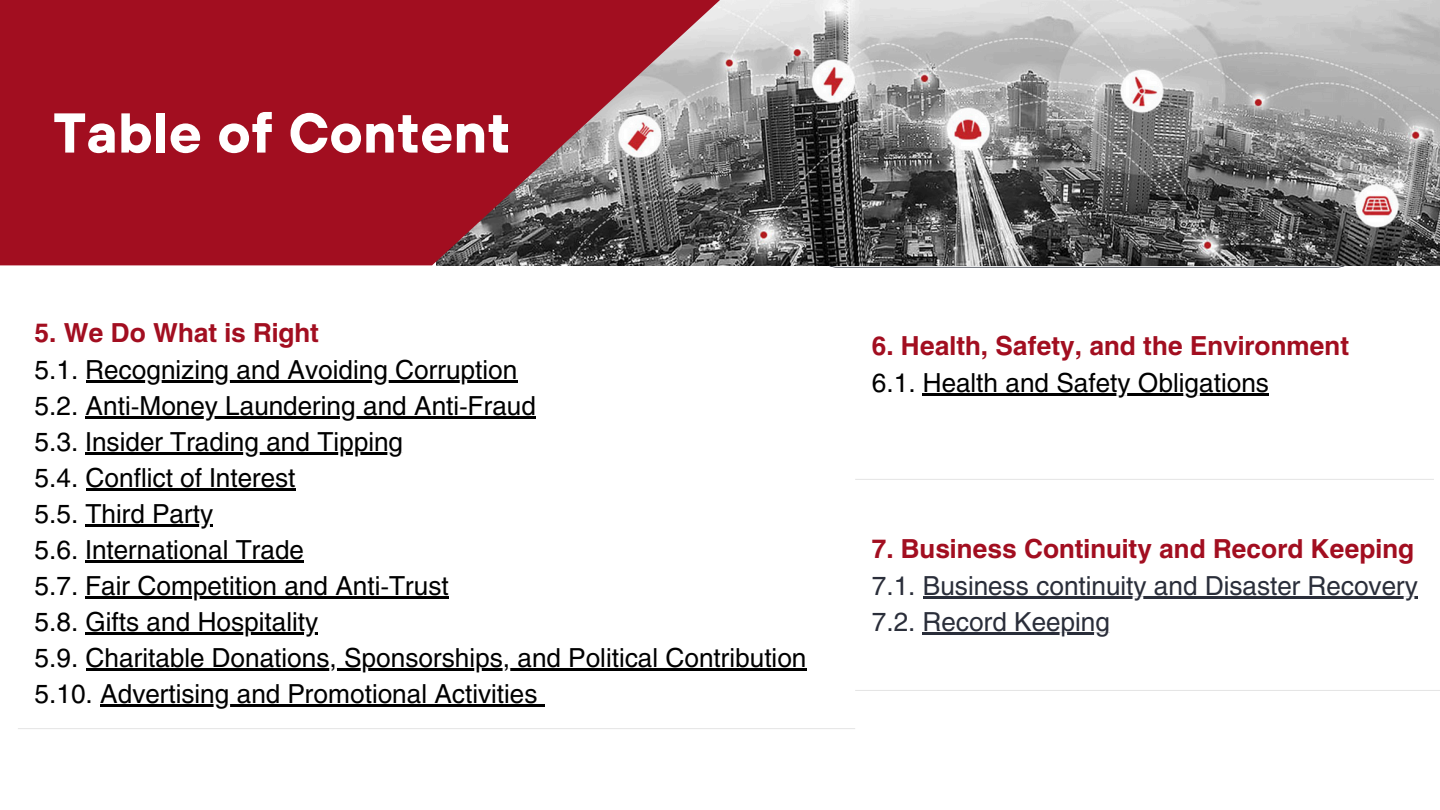
<style>
.page{position:relative;width:1440px;height:810px;background:#fff}
.page>*{position:absolute;margin:0;border:0;box-sizing:border-box;transform-origin:0 0}
.t1{font:700 56px "TT Hoves";color:#fff}
.t2{font:26px "Helios";color:#000}
.t3{font:700 26px "Helios";color:#a20e20}
.t4{font:26px/36px "Helios";color:#2a2e3a}
</style>
<div class="page">
<hr style="left:86px;top:381px;width:431px;height:2px;background:#000">
<hr style="left:86px;top:417px;width:450px;height:2px;background:#000">
<hr style="left:86px;top:453px;width:317px;height:2px;background:#000">
<hr style="left:86px;top:489px;width:210px;height:2px;background:#000">
<hr style="left:86px;top:525px;width:127px;height:2px;background:#000">
<hr style="left:86px;top:561px;width:218px;height:2px;background:#000">
<hr style="left:86px;top:597px;width:363px;height:2px;background:#000">
<hr style="left:86px;top:633px;width:232px;height:2px;background:#000">
<hr style="left:86px;top:669px;width:721px;height:2px;background:#000">
<hr style="left:100px;top:705px;width:437px;height:2px;background:#000">
<svg style="left:537px;top:705px;width:8px;height:2px"></svg>
<hr style="left:18px;top:728px;width:837px;height:1px;background:#e4e4e4">
<hr style="left:923px;top:393px;width:346px;height:2px;background:#000">
<hr style="left:855px;top:479px;width:579px;height:1px;background:#e4e4e4">
<img style="left:437px;top:0;width:1003px;height:266px">
<svg style="left:0;top:0;width:720px;height:265px;fill:#a20e20"></svg>
<hr style="left:923px;top:597px;width:495px;height:2px;background:#2a2e3a">
<hr style="left:923px;top:633px;width:187px;height:2px;background:#2a2e3a">
<hr style="left:855px;top:690px;width:585px;height:1px;background:#e4e4e4">
<p class="t1" style="left:53px;top:97px;width:459px">Table of Content</p>
<p class="t3" style="left:35px;top:317px;width:286px">5. We Do What is Right</p>
<p class="t2" style="left:35px;top:353px;width:484px">5.1. Recognizing and Avoiding Corruption</p>
<p class="t2" style="left:35px;top:389px;width:503px">5.2. Anti-Money Laundering and Anti-Fraud</p>
<p class="t2" style="left:35px;top:425px;width:370px">5.3. Insider Trading and Tipping</p>
<p class="t2" style="left:35px;top:461px;width:262px">5.4. Conflict of Interest</p>
<p class="t2" style="left:35px;top:497px;width:180px">5.5. Third Party</p>
<p class="t2" style="left:35px;top:533px;width:271px">5.6. International Trade</p>
<p class="t2" style="left:35px;top:569px;width:416px">5.7. Fair Competition and Anti-Trust</p>
<p class="t2" style="left:35px;top:605px;width:285px">5.8. Gifts and Hospitality</p>
<p class="t2" style="left:35px;top:641px;width:773px">5.9. Charitable Donations, Sponsorships, and Political Contribution</p>
<p class="t2" style="left:35px;top:677px;width:504px">5.10. Advertising and Promotional Activities</p>
<p class="t3" style="left:872px;top:329px;width:479px">6. Health, Safety, and the Environment</p>
<p class="t2" style="left:872px;top:366px;width:399px">6.1. Health and Safety Obligations</p>
<p class="t3" style="left:872px;top:533px;width:544px">7. Business Continuity and Record Keeping</p>
<p class="t4" style="left:872px;top:567px;width:548px">7.1. Business continuity and Disaster Recovery<br>7.2. Record Keeping</p>
</div>
